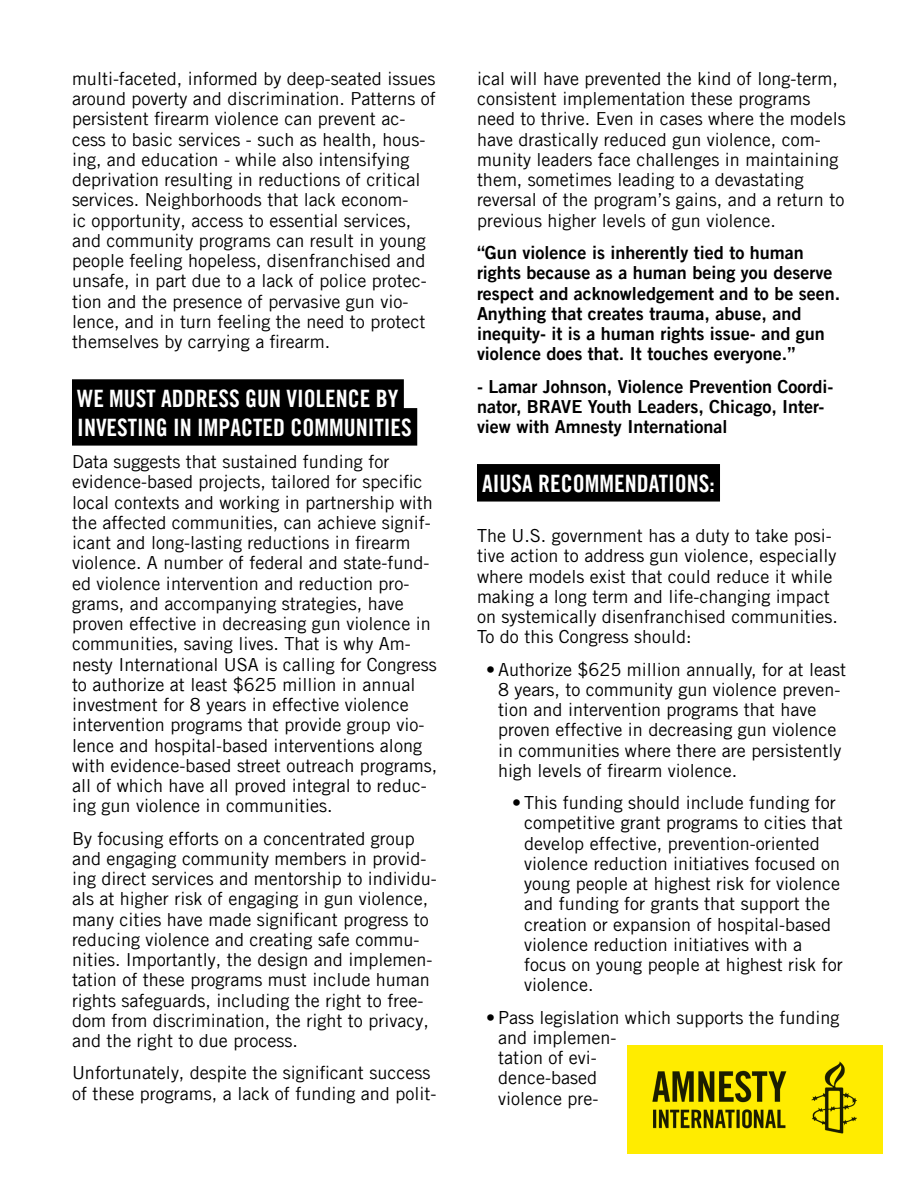
<style>
.page{position:relative;width:918px;height:1188px;background:#fff}
.page>*{position:absolute;margin:0;border:0;box-sizing:border-box;transform-origin:0 0}
.t1{font:24px/28.8px "Amnesty Trade Gothic Bd Cn 20";color:#fff}
.t2{font:18px/20.2px "Amnesty Trade Gothic";color:#000}
.t3{font:18px/20.2px "Trade Gothic LT Std";color:#000}
.t4{font:18px/20.2px "Amnesty Trade Gothic Bd 2";color:#000}
.s1{font-family:"Trade Gothic LT Std"}
</style>
<div class="page">
<img style="left:627px;top:1045px;width:255px;height:108px">
<div style="left:72px;top:379px;width:332px;height:38px;background:#000"></div>
<div style="left:72px;top:408px;width:345px;height:38px;background:#000"></div>
<div style="left:477px;top:464px;width:243px;height:38px;background:#000"></div>
<p class="t2" style="left:72px;top:68px;width:365px">multi-faceted, informed by deep-seated issues around poverty and discrimination. Patterns of persistent firearm violence can prevent ac&shy;cess to basic services - such as health, hous&shy;ing, and education - while also intensifying deprivation resulting in reductions of critical services. Neighborhoods that lack econom-<br>ic opportunity, access to essential services, and community programs can result in young people feeling hopeless, disenfranchised and unsafe, in part due to a lack of police protec&shy;tion and the presence of pervasive gun vio&shy;lence, and in turn feeling the need to protect themselves by carrying a firearm.</p>
<h1 class="t1" style="left:77px;top:384px;width:336px">WE MUST ADDRESS GUN VIOLENCE BY<br>INVESTING IN IMPACTED COMMUNITIES</h1>
<p class="t2" style="left:72px;top:451px;width:367px">Data suggests that sustained funding for evidence-based projects, tailored for specific local contexts and working in partnership with the affected communities, can achieve signif&shy;icant and long-lasting reductions in firearm violence. A number of federal and state-fund&shy;ed violence intervention and reduction pro&shy;grams, and accompanying strategies, have proven effective in decreasing gun violence in communities, saving lives. That is why Am&shy;nesty International USA is calling for Congress to authorize at least $625 million in annual investment for 8 years in effective violence intervention programs that provide group vio&shy;lence and hospital-based interventions along with evidence-based street outreach programs, all of which have all proved integral to reduc&shy;ing gun violence in communities.</p>
<p class="t2" style="left:72px;top:828px;width:366px">By focusing efforts on a concentrated group and engaging community members in provid&shy;ing direct services and mentorship to individu&shy;als at higher risk of engaging in gun violence, many cities have made significant progress to reducing violence and creating safe commu&shy;nities. Importantly, the design and implemen&shy;tation of these programs must include human rights safeguards, including the right to free&shy;dom from discrimination, the right to privacy, and the right to due process.</p>
<p class="t2" style="left:72px;top:1063px;width:366px">Unfortunately, despite the significant success of these programs, a lack of funding and polit-</p>
<p class="t2" style="left:477px;top:68px;width:370px">ical will have prevented the kind of long-term, consistent implementation these programs need to thrive. Even in cases where the models have drastically reduced gun violence, com&shy;munity leaders face challenges in maintaining them, sometimes leading to a devastating reversal of the program’s gains, and a return to previous higher levels of gun violence.</p>
<p class="t4" style="left:477px;top:242px;width:365px">“Gun violence is inherently tied to human rights because as a human being you deserve respect and acknowledgement and to be seen.<br>Anything that creates trauma, abuse, and inequity- it is a human rights issue- and gun violence does that. It touches everyone.”</p>
<p class="t4" style="left:477px;top:376px;width:358px">- Lamar Johnson, Violence Prevention Coordi&shy;nator, BRAVE Youth Leaders, Chicago, Inter&shy;view with Amnesty International</p>
<h1 class="t1" style="left:482px;top:469px;width:234px">AIUSA RECOMMENDATIONS:</h1>
<p class="t3" style="left:477px;top:525px;width:362px">The U.S. government has a duty to take posi&shy;tive action to address gun violence, especially where models exist that could reduce it while making a long term and life-changing impact on systemically disenfranchised communities.<br>To do this Congress should:</p>
<p class="t3" style="left:498px;top:659px;width:349px;text-indent:-12px">• Authorize $625 million annually, for at least 8 years, to community gun violence preven&shy;tion and intervention programs that have proven effective in decreasing gun violence in communities where there are persistently high levels of firearm violence.</p>
<p class="t3" style="left:524px;top:792px;width:320px;text-indent:-12px">• This funding should include funding for competitive grant programs to cities that develop effective, prevention-oriented violence reduction initiatives focused on young people at highest risk for violence and funding for grants that support the creation or expansion of hospital-based violence reduction initiatives with a focus on young people at highest risk for violence.</p>
<p class="t2" style="left:498px;top:1007px;width:343px;text-indent:-12px"><span class="s1">• Pass legislation</span> which supports the funding and implemen-<br>tation of evi-<br>dence-based<br>violence pre-</p>
</div>
